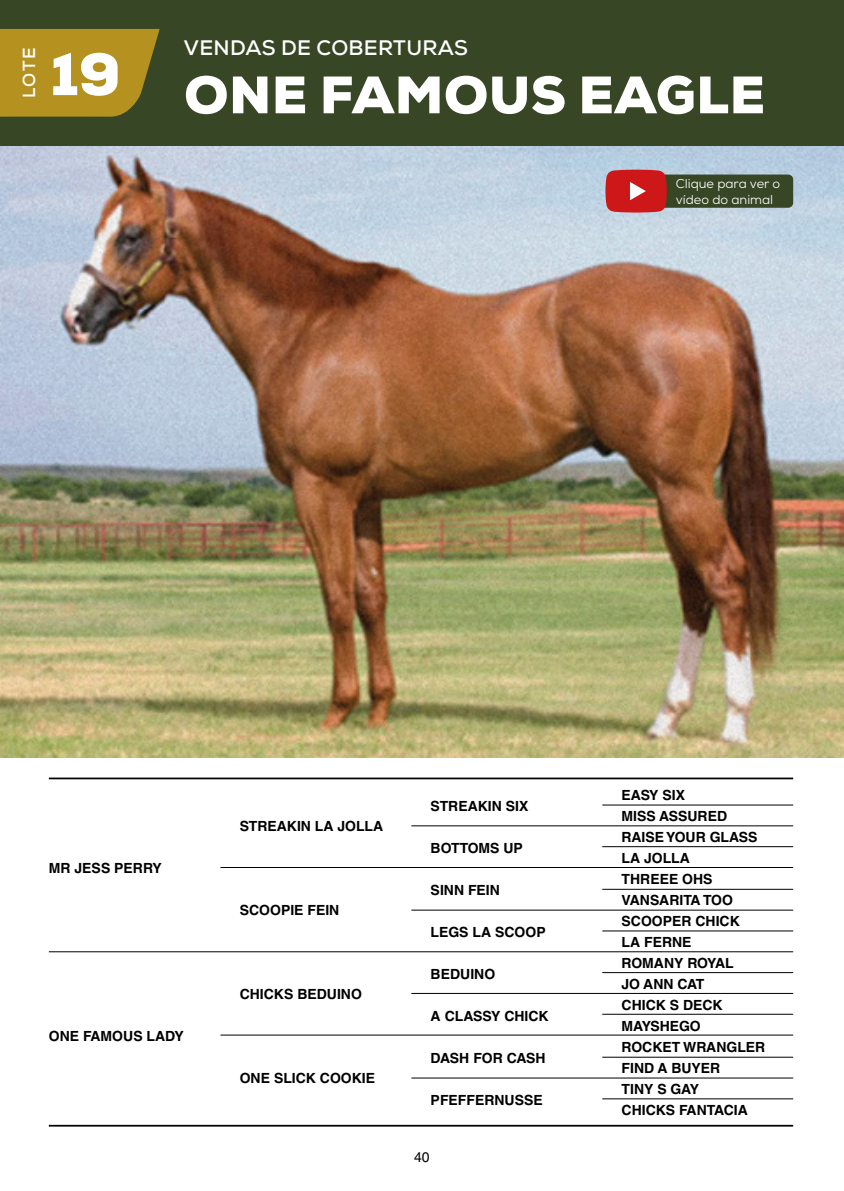
<style>
.page{position:relative;width:844px;height:1191px;background:#fff}
.page>*{position:absolute;margin:0;border:0;box-sizing:border-box;transform-origin:0 0}
.t1{font:900 59.5px "Nexa";color:#fff}
.t2{font:900 52.5px "Nexa";letter-spacing:.015em;color:#fff}
.t3{font:700 21px "Nexa";letter-spacing:.015em;color:#fff}
.t4{font:700 17.5px "Nexa";color:#fff}
.t5{font:700 14px/21px "Helvetica LT Std";color:#000}
.t6{font:14px "Helvetica LT Std";color:#000}
.t7{font:12.78px/15.4px "Nexa";color:#fff}
</style>
<div class="page">
<img style="left:0;top:146px;width:843px;height:612px">
<div style="left:0;top:0;width:843px;height:146px;background:#374624"></div>
<hr style="left:49px;top:777px;width:744px;height:2px;background:#000">
<hr style="left:602px;top:804px;width:191px;height:1px;background:#000">
<hr style="left:602px;top:889px;width:191px;height:1px;background:#000">
<hr style="left:602px;top:972px;width:191px;height:1px;background:#000">
<hr style="left:602px;top:1056px;width:191px;height:1px;background:#000">
<hr style="left:602px;top:846px;width:191px;height:1px;background:#000">
<hr style="left:602px;top:930px;width:191px;height:1px;background:#000">
<hr style="left:602px;top:1013px;width:191px;height:1px;background:#000">
<hr style="left:602px;top:1098px;width:191px;height:1px;background:#000">
<hr style="left:411px;top:825px;width:382px;height:1px;background:#000">
<hr style="left:411px;top:909px;width:382px;height:1px;background:#000">
<hr style="left:411px;top:993px;width:382px;height:1px;background:#000">
<hr style="left:411px;top:1077px;width:382px;height:1px;background:#000">
<hr style="left:220px;top:867px;width:573px;height:1px;background:#000">
<hr style="left:49px;top:951px;width:744px;height:1px;background:#000">
<hr style="left:220px;top:1034px;width:573px;height:1px;background:#000">
<hr style="left:49px;top:1124px;width:744px;height:2px;background:#000">
<svg style="left:0;top:29px;width:159px;height:88px;background:#aa8b1f"></svg>
<div style="left:654px;top:174px;width:139px;height:34px;background:#374624;border-radius:5px"></div>
<svg style="left:605px;top:170px;width:61px;height:42px;background:#ce2c2f"></svg>
<p class="t4" style="left:18px;top:98px;width:53px;rotate:-90deg">LOTE</p>
<h1 class="t1" style="left:50px;top:36px;width:72px">19</h1>
<h3 class="t3" style="left:184px;top:34px;width:285px">VENDAS DE COBERTURAS</h3>
<h2 class="t2" style="left:184px;top:61px;width:582px">ONE FAMOUS EAGLE</h2>
<p class="t7" style="left:675px;top:176px;width:106px">Clique para ver o vídeo do animal</p>
<p class="t5" style="left:49px;top:857px;width:114px">MR JESS PERRY</p>
<p class="t5" style="left:49px;top:1025px;width:136px">ONE FAMOUS LADY</p>
<p class="t5" style="left:240px;top:815px;width:145px">STREAKIN LA JOLLA</p>
<p class="t5" style="left:240px;top:899px;width:101px">SCOOPIE FEIN</p>
<p class="t5" style="left:240px;top:983px;width:124px">CHICKS BEDUINO</p>
<p class="t5" style="left:240px;top:1067px;width:137px">ONE SLICK COOKIE</p>
<p class="t5" style="left:430px;top:795px;width:99px">STREAKIN SIX</p>
<p class="t5" style="left:430px;top:837px;width:94px">BOTTOMS UP</p>
<p class="t5" style="left:430px;top:879px;width:71px">SINN FEIN</p>
<p class="t5" style="left:430px;top:921px;width:116px">LEGS LA SCOOP</p>
<p class="t5" style="left:430px;top:963px;width:66px">BEDUINO</p>
<p class="t5" style="left:430px;top:1005px;width:119px">A CLASSY CHICK</p>
<p class="t5" style="left:430px;top:1047px;width:116px">DASH FOR CASH</p>
<p class="t5" style="left:430px;top:1089px;width:114px">PFEFFERNUSSE</p>
<p class="t6" style="left:414px;top:1149px;width:17px">40</p>
<p class="t5" style="left:621px;top:784px;width:145px">EASY SIX<br>MISS ASSURED<br>RAISE YOUR GLASS<br>LA JOLLA<br>THREEE OHS<br>VANSARITA TOO<br>SCOOPER CHICK<br>LA FERNE<br>ROMANY ROYAL<br>JO ANN CAT<br>CHICK S DECK<br>MAYSHEGO<br>ROCKET WRANGLER<br>FIND A BUYER<br>TINY S GAY<br>CHICKS FANTACIA</p>
</div>
